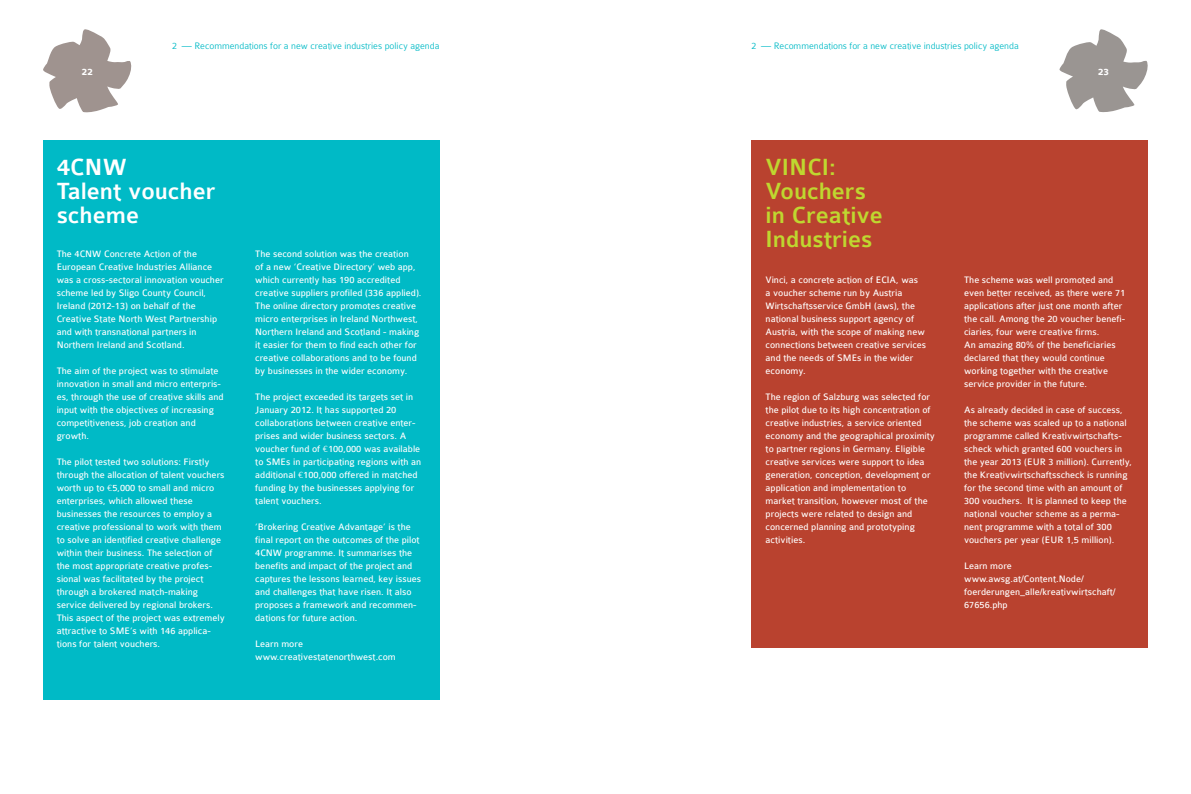
<style>
.page{position:relative;width:1191px;height:794px;background:#fff}
.page>*{position:absolute;margin:0;border:0;box-sizing:border-box;transform-origin:0 0}
.t1{font:500 25px/24px "Colaborate";color:#bfd730}
.t2{font:500 25px/24px "Colaborate";color:#fff}
.t3{font:10px/13px "Colaborate";color:#fff}
.t4{font:300 10px "Colaborate";color:#00bac6}
.t5{font:700 10px "Colaborate";color:#fff}
.s1{font-family:"Calibri";font-weight:300}
</style>
<div class="page">
<svg style="left:1059px;top:29px;width:89px;height:84px"></svg>
<svg style="left:43px;top:29px;width:89px;height:84px"></svg>
<div style="left:43px;top:140px;width:396px;height:559px;background:#00bac6"></div>
<div style="left:751px;top:140px;width:397px;height:507px;background:#b9422f"></div>
<p class="t4" style="left:172px;top:41px;width:269px">2 — Recommendations for a new creative industries policy agenda</p>
<p class="t4" style="left:751px;top:41px;width:269px">2 — Recommendations for a new creative industries policy agenda</p>
<p class="t5" style="left:81px;top:67px;width:13px">22</p>
<p class="t5" style="left:1098px;top:67px;width:13px">23</p>
<h1 class="t2" style="left:57px;top:156px;width:160px">4CNW<br>Talent voucher scheme</h1>
<p class="t3" style="left:57px;top:247px;width:168px">The 4CNW Concrete Action of the European Creative Industries Alliance was a cross-sectoral innovation voucher scheme led by Sligo County Council, Ireland (2012-13) on behalf of the Creative State North West Partnership and with transnational partners in Northern Ireland and Scotland.</p>
<p class="t3" style="left:57px;top:364px;width:168px">The aim of the project was to stimulate innovation in small and micro enterpris&shy;es, through the use of creative skills and input with the objectives of increasing competitiveness, job creation and growth.</p>
<p class="t3" style="left:57px;top:455px;width:170px">The pilot tested two solutions: Firstly through the allocation of talent vouchers worth up to <span class="s1">€</span>5,000 to small and micro enterprises, which allowed these businesses the resources to employ a creative professional to work with them to solve an identified creative challenge within their business. The selection of the most appropriate creative profes&shy;sional was facilitated by the project through a brokered match-making service delivered by regional brokers.<br>This aspect of the project was extremely attractive to SME’s with 146 applica&shy;tions for talent vouchers.</p>
<p class="t3" style="left:255px;top:247px;width:168px">The second solution was the creation<br>of a new ‘Creative Directory’ web app, which currently has 190 accredited creative suppliers profiled (336 applied).<br>The online directory promotes creative micro enterprises in Ireland Northwest, Northern Ireland and Scotland - making it easier for them to find each other for creative collaborations and to be found by businesses in the wider economy.</p>
<p class="t3" style="left:255px;top:390px;width:168px">The project exceeded its targets set in January 2012. It has supported 20 collaborations between creative enter&shy;prises and wider business sectors. A voucher fund of <span class="s1">€</span>100,000 was available to SMEs in participating regions with an additional <span class="s1">€</span>100,000 offered in matched funding by the businesses applying for talent vouchers.</p>
<p class="t3" style="left:255px;top:520px;width:167px">‘Brokering Creative Advantage’ is the final report on the outcomes of the pilot 4CNW programme. It summarises the benefits and impact of the project and captures the lessons learned, key issues and challenges that have risen. It also proposes a framework and recommen&shy;dations for future action.</p>
<p class="t3" style="left:255px;top:637px;width:142px">Learn more www.creativestatenorthwest.com</p>
<h1 class="t1" style="left:765px;top:156px;width:119px">VINCI:<br>Vouchers in Creative<br>Industries</h1>
<p class="t3" style="left:765px;top:273px;width:162px">Vinci, a concrete action of ECIA, was<br>a voucher scheme run by Austria<br>Wirtschaftsservice GmbH (aws), the national business support agency of<br>Austria, with the scope of making new connections between creative services and the needs of SMEs in the wider economy.</p>
<p class="t3" style="left:765px;top:390px;width:171px">The region of Salzburg was selected for the pilot due to its high concentration of creative industries, a service oriented economy and the geographical proximity to partner regions in Germany. Eligible creative services were support to idea generation, conception, development or application and implementation to market transition, however most of the projects were related to design and concerned planning and prototyping activities.</p>
<p class="t3" style="left:964px;top:273px;width:163px">The scheme was well promoted and even better received, as there were 71 applications after just one month after the call. Among the 20 voucher benefi&shy;ciaries, four were creative firms.<br>An amazing 80% of the beneficiaries declared that they would continue working together with the creative service provider in the future.</p>
<p class="t3" style="left:964px;top:403px;width:169px">As already decided in case of success, the scheme was scaled up to a national programme called Kreativwirtschafts&shy;scheck which granted 600 vouchers in the year 2013 (EUR 3 million). Currently, the Kreativwirtschaftsscheck is running for the second time with an amount of 300 vouchers. It is planned to keep the national voucher scheme as a perma&shy;nent programme with a total of 300 vouchers per year (EUR 1,5 million).</p>
<p class="t3" style="left:964px;top:559px;width:153px">Learn more www.awsg.at/Content.Node/ foerderungen_alle/kreativwirtschaft/<br>67656.php</p>
</div>
